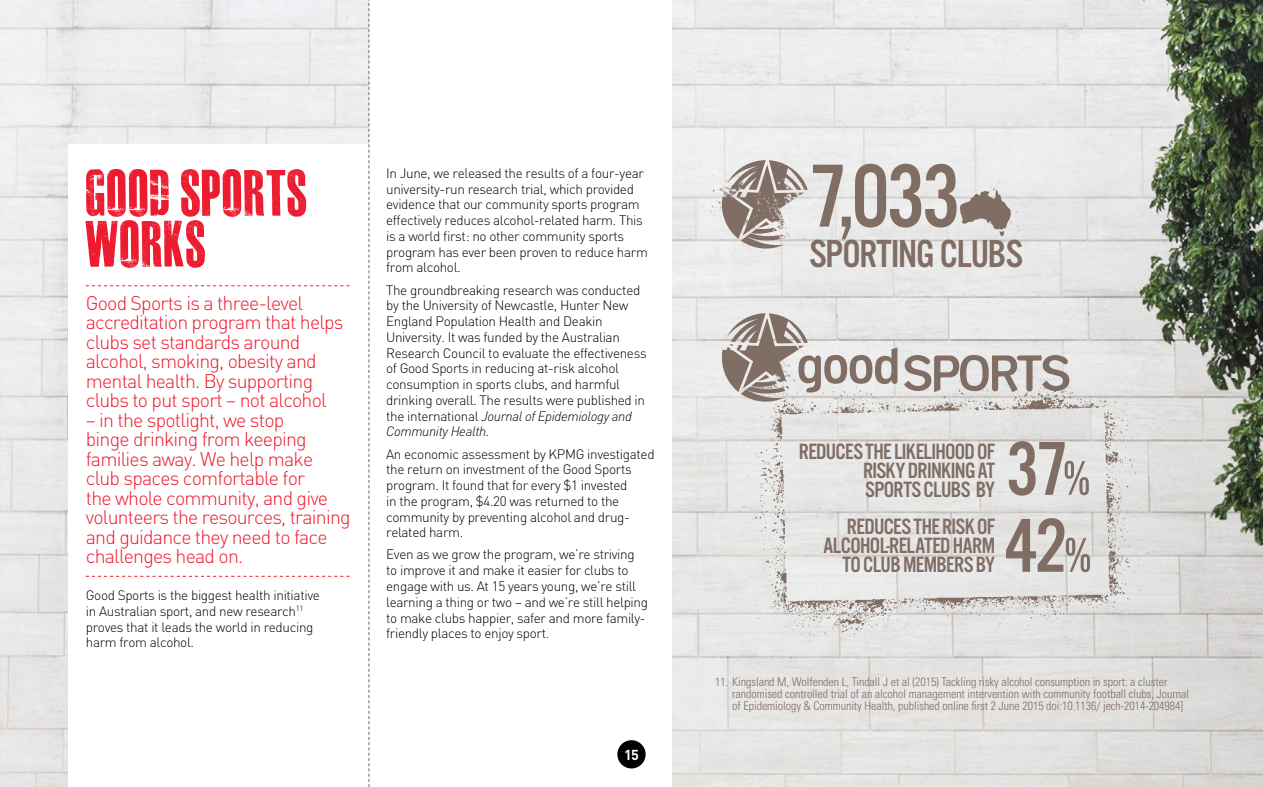
<style>
.page{position:relative;width:1263px;height:787px;background:#fff}
.page>*{position:absolute;margin:0;border:0;box-sizing:border-box;transform-origin:0 0}
.t1{font:92.85px "Alternate Got No 3 D";color:#806d63}
.t2{font:79.2px "Alternate Got No 3 D";color:#806d63}
.t3{font:64.5px/51px "MASTERPLANCOMPLETE";letter-spacing:-.01em;color:#ed1b2f}
.t4{font:40.5px "Alternate Got No 3 D";letter-spacing:-.03em;color:#806d63}
.t5{font:22.95px/19.2px "Alternate Got No 3 D";letter-spacing:-.03em;color:#806d63;text-align:right}
.t6{font:300 19.5px/19.5px "DIN";letter-spacing:-.04em;color:#ed1b2f}
.t7{font:700 14.25px "DIN";color:#fff}
.t8{font:300 13.5px/15.8px "DIN";letter-spacing:-.025em;color:#000}
.t9{font:300 condensed 12px/12px "Univers";letter-spacing:-.005em;color:#806d63}
.s1{font-style:italic}
.s2{font-size:50.55px}
</style>
<div class="page">
<img style="left:0;top:0;width:1263px;height:787px">
<div style="left:68px;top:145px;width:303px;height:642px;background:#fff"></div>
<svg style="left:86px;top:285px;width:263px;height:1px"></svg>
<svg style="left:86px;top:576px;width:263px;height:1px"></svg>
<div style="left:369px;top:0;width:303px;height:787px;background:#fff"></div>
<svg style="left:368px;top:0;width:1px;height:787px"></svg>
<img style="left:672px;top:152px;width:146px;height:161px">
<img style="left:953px;top:170px;width:113px;height:113px">
<img style="left:736px;top:351px;width:420px;height:297px">
<svg style="left:904px;top:355px;width:166px;height:37px"></svg>
<svg style="left:808px;top:313px;width:89px;height:91px"></svg>
<img style="left:721px;top:313px;width:87px;height:33px">
<img style="left:690px;top:346px;width:142px;height:109px">
<div style="left:617px;top:740px;width:29px;height:28px;background:#000;border-radius:50%"></div>
<h3 class="t3" style="left:86px;top:166px;width:224px">GOOD SPORTS<br>WORKS</h3>
<h3 class="t6" style="left:86px;top:292px;width:259px">Good Sports is a three-level accreditation program that helps clubs set standards around alcohol, smoking, obesity and mental health. By supporting clubs to put sport – not alcohol</h3>
<h3 class="t6" style="left:86px;top:409px;width:266px">– in the spotlight, we stop<br>binge drinking from keeping families away. We help make club spaces comfortable for<br>the whole community, and give volunteers the resources, training and guidance they need to face challenges head on.</h3>
<p class="t8" style="left:86px;top:587px;width:235px">Good Sports is the biggest health initiative in Australian sport, and new research<sup>11 </sup>proves that it leads the world in reducing harm from alcohol.</p>
<p class="t8" style="left:386px;top:165px;width:263px">In June, we released the results of a four-year university-run research trial, which provided evidence that our community sports program effectively reduces alcohol-related harm. This is a world first: no other community sports program has ever been proven to reduce harm from alcohol.</p>
<p class="t8" style="left:386px;top:282px;width:262px">The groundbreaking research was conducted by the University of Newcastle, Hunter New England Population Health and Deakin University. It was funded by the Australian Research Council to evaluate the effectiveness of Good Sports in reducing at-risk alcohol consumption in sports clubs, and harmful drinking overall. The results were published in the international <span class="s1">Journal of Epidemiology and Community Health.</span></p>
<p class="t8" style="left:386px;top:445px;width:270px">An economic assessment by KPMG investigated the return on investment of the Good Sports program. It found that for every $1 invested<br>in the program, $4.20 was returned to the community by preventing alcohol and drug&shy;related harm.</p>
<p class="t8" style="left:386px;top:546px;width:263px">Even as we grow the program, we’re striving to improve it and make it easier for clubs to engage with us. At 15 years young, we’re still learning a thing or two – and we’re still helping to make clubs happier, safer and more family&shy;friendly places to enjoy sport.</p>
<p class="t7" style="left:624px;top:745px;width:16px">15</p>
<h1 class="t1" style="left:809px;top:147px;width:152px">7,033</h1>
<h3 class="t4" style="left:809px;top:232px;width:215px">SPORTING CLUBS</h3>
<h3 class="t5" style="left:863px;top:442px;width:134px;text-align:justify;text-indent:-64px">REDUCES THE LIKELIHOOD OF RISKY DRINKING AT SPORTS CLUBS BY</h3>
<h2 class="t2" style="left:1006px;top:426px;width:86px">37<span class="s2">%</span></h2>
<h3 class="t5" style="left:823px;top:517px;width:174px">REDUCES THE RISK OF<br>ALCOHOL-RELATED HARM<br>TO CLUB MEMBERS BY</h3>
<h2 class="t2" style="left:1005px;top:503px;width:88px">42<span class="s2">%</span></h2>
<p class="t9" style="left:732px;top:675px;width:458px;text-indent:-17px">11. Kingsland M, Wolfenden L, Tindall J et al (2015) Tackling risky alcohol consumption in sport: a cluster randomised controlled trial of an alcohol management intervention with community football clubs, Journal of Epidemiology &amp; Community Health, published online first 2 June 2015 doi:10.1136/ jech-2014-204984]</p>
</div>
